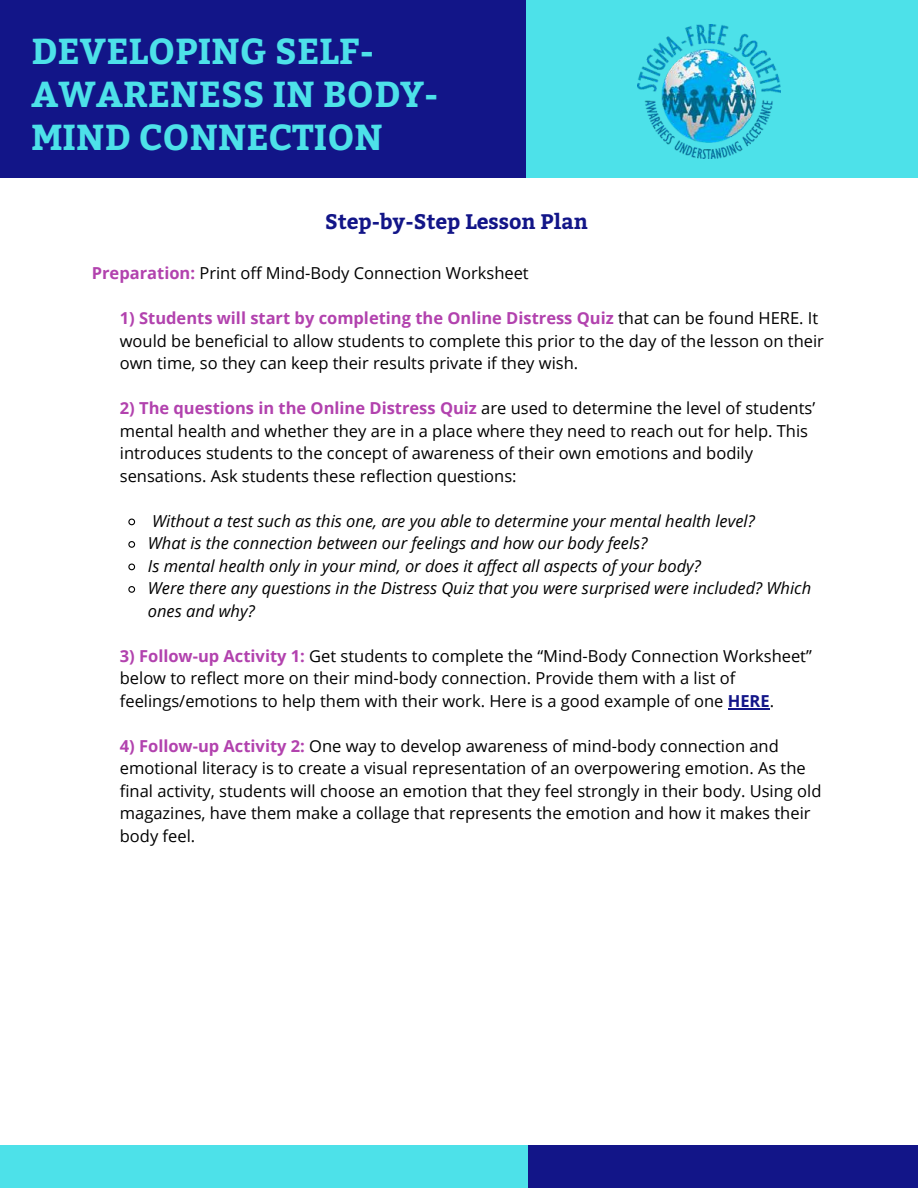
<style>
.page{position:relative;width:918px;height:1188px;background:#fff}
.page>*{position:absolute;margin:0;border:0;box-sizing:border-box;transform-origin:0 0}
.t1{font:700 36px/42.8px "Bitter";color:#4de1e9}
.t2{font:700 21px "Bitter";color:#121588}
.t3{font:16.5px/22.5px "Open Sans";color:#000}
.t4{font:italic 16.5px/22.5px "Open Sans";color:#000}
.s1{font-weight:700;color:#b242ae}
.s2{font-weight:700;color:#121588}
</style>
<div class="page">
<div style="left:525px;top:0;width:393px;height:178px;background:#4de1e9"></div>
<div style="left:0;top:0;width:525px;height:178px;background:#121588"></div>
<div style="left:525px;top:1145px;width:393px;height:43px;background:#121588"></div>
<div style="left:0;top:1145px;width:528px;height:43px;background:#4de1e9"></div>
<svg style="left:128px;top:518px;width:8px;height:8px"></svg>
<svg style="left:128px;top:541px;width:8px;height:7px"></svg>
<svg style="left:128px;top:563px;width:8px;height:8px"></svg>
<svg style="left:128px;top:586px;width:8px;height:7px"></svg>
<hr style="left:728px;top:708px;width:42px;height:1px;background:#121588">
<img style="left:637px;top:25px;width:143px;height:134px">
<h1 class="t1" style="left:31px;top:31px;width:409px">DEVELOPING SELF-<br>AWARENESS IN BODY-<br>MIND CONNECTION</h1>
<p class="t2" style="left:325px;top:209px;width:264px">Step-by-Step Lesson Plan</p>
<p class="t3" style="left:92px;top:262px;width:438px"><span class="s1">Preparation:</span> Print off Mind-Body Connection Worksheet</p>
<p class="t3" style="left:120px;top:307px;width:706px"><span class="s1">1) Students will start by completing the Online Distress Quiz</span> that can be found HERE. It would be beneficial to allow students to complete this prior to the day of the lesson on their own time, so they can keep their results private if they wish.</p>
<p class="t3" style="left:120px;top:397px;width:697px"><span class="s1">2) The questions in the Online Distress Quiz</span> are used to determine the level of students’ mental health and whether they are in a place where they need to reach out for help. This introduces students to the concept of awareness of their own emotions and bodily sensations. Ask students these reflection questions:</p>
<p class="t4" style="left:148px;top:509px;width:665px">Without a test such as this one, are you able to determine your mental health level?<br>What is the connection between our feelings and how our body feels?<br>Is mental health only in your mind, or does it affect all aspects of your body?<br>Were there any questions in the Distress Quiz that you were surprised were included? Which ones and why?</p>
<p class="t3" style="left:120px;top:644px;width:694px"><span class="s1">3) Follow-up Activity 1:</span> Get students to complete the “Mind-Body Connection Worksheet” below to reflect more on their mind-body connection. Provide them with a list of feelings/emotions to help them with their work. Here is a good example of one <span class="s2">HERE</span>.</p>
<p class="t3" style="left:120px;top:734px;width:703px"><span class="s1">4) Follow-up Activity 2:</span> One way to develop awareness of mind-body connection and emotional literacy is to create a visual representation of an overpowering emotion. As the final activity, students will choose an emotion that they feel strongly in their body. Using old magazines, have them make a collage that represents the emotion and how it makes their body feel.</p>
</div>
